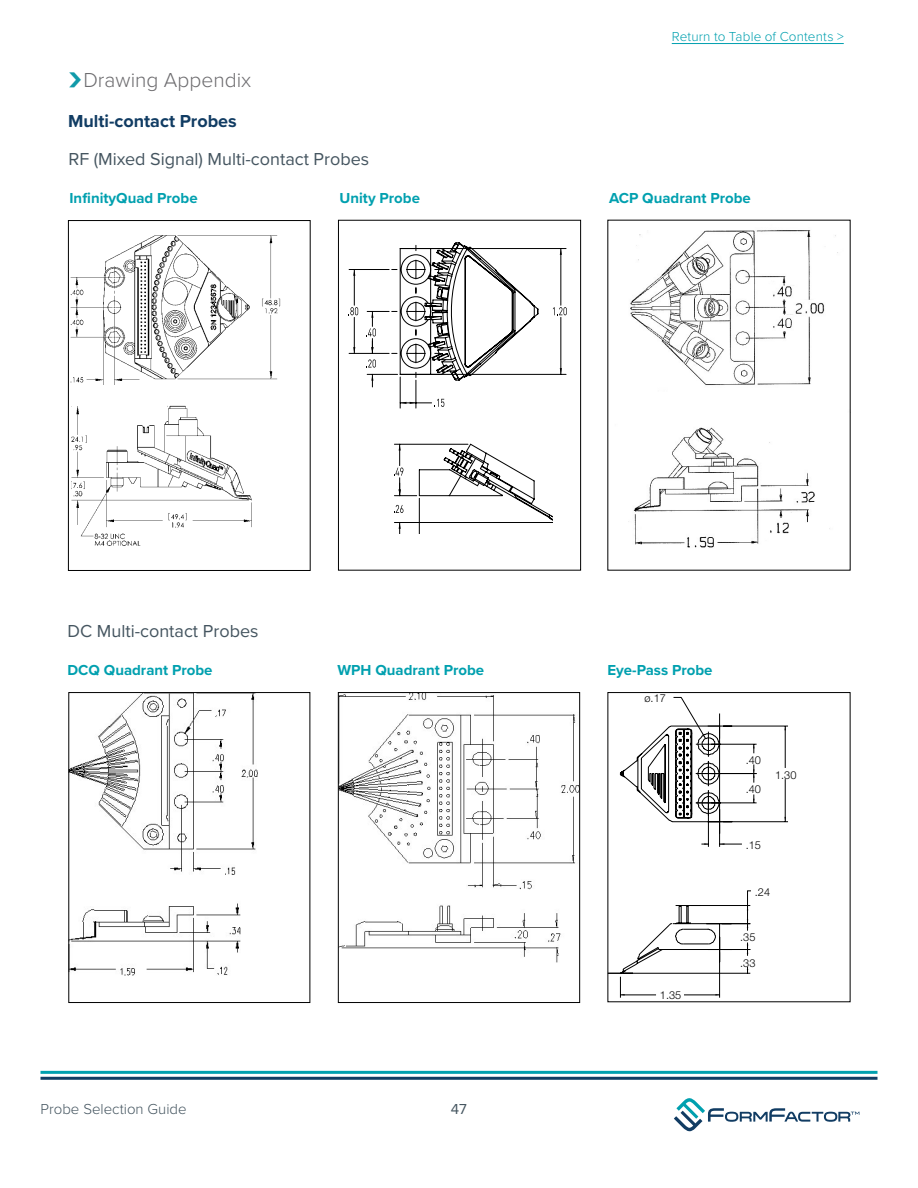
<style>
.page{position:relative;width:918px;height:1188px;background:#fff}
.page>*{position:absolute;margin:0;border:0;box-sizing:border-box;transform-origin:0 0}
.t1{font:300 21px "Proxima Nova";color:#6d6c6f}
.t2{font:18px "Proxima Nova";color:#455560}
.t3{font:700 18px "Proxima Nova";color:#113c63}
.t4{font:700 15px "Proxima Nova";color:#00a0af}
.t5{font:300 15px "Proxima Nova";color:#455560}
.t6{font:15px "Proxima Nova";color:#455560}
.t7{font:300 13.5px "Proxima Nova";letter-spacing:.01em;color:#00a0af}
.t8{font:300 10.95px "Helvetica Neue";color:#000}
.s1{font-weight:700;font-size:42px;color:#109aa9}
</style>
<div class="page">
<svg style="left:674px;top:1098px;width:185px;height:33px"></svg>
<hr style="left:40px;top:1071px;width:838px;height:3px;background:#00a0af">
<hr style="left:40px;top:1077px;width:838px;height:3px;background:#113c63">
<hr style="left:672px;top:43px;width:172px;height:1px;background:#00a0af">
<div style="left:68px;top:220px;width:243px;height:351px;border:1px solid #000"></div>
<img style="left:69px;top:234px;width:212px;height:150px">
<img style="left:72px;top:405px;width:180px;height:141px">
<hr style="left:349px;top:269px;width:40px;height:1px;background:#000">
<hr style="left:354px;top:317px;width:1px;height:36px;background:#000">
<hr style="left:354px;top:270px;width:1px;height:35px;background:#000">
<svg style="left:348px;top:307px;width:10px;height:8px"></svg>
<svg style="left:366px;top:243px;width:201px;height:165px"></svg>
<hr style="left:349px;top:353px;width:40px;height:1px;background:#000">
<div style="left:338px;top:220px;width:243px;height:351px;border:1px solid #000"></div>
<hr style="left:419px;top:542px;width:51px;height:1px;background:#000">
<hr style="left:497px;top:542px;width:55px;height:1px;background:#000">
<svg style="left:394px;top:443px;width:159px;height:91px"></svg>
<img style="left:628px;top:230px;width:210px;height:318px">
<hr style="left:785px;top:779px;width:1px;height:43px;background:#000">
<hr style="left:785px;top:726px;width:1px;height:42px;background:#000">
<hr style="left:723px;top:821px;width:65px;height:1px;background:#000">
<hr style="left:723px;top:726px;width:65px;height:1px;background:#000">
<svg style="left:610px;top:697px;width:147px;height:301px"></svg>
<img style="left:70px;top:694px;width:187px;height:281px">
<div style="left:68px;top:692px;width:242px;height:311px;border:1px solid #000"></div>
<img style="left:340px;top:694px;width:238px;height:269px">
<div style="left:338px;top:692px;width:242px;height:311px;border:1px solid #000"></div>
<h1 class="t1" style="left:68px;top:65px;width:185px"><span class="s1">›</span>Drawing Appendix</h1>
<p class="t3" style="left:68px;top:107px;width:170px">Multi-contact Probes</p>
<p class="t2" style="left:68px;top:146px;width:302px">RF (Mixed Signal) Multi-contact Probes</p>
<p class="t7" style="left:672px;top:27px;width:174px">Return to Table of Contents &gt;</p>
<p class="t4" style="left:70px;top:187px;width:130px">InfinityQuad Probe</p>
<p class="t4" style="left:340px;top:187px;width:82px">Unity Probe</p>
<p class="t4" style="left:609px;top:187px;width:143px">ACP Quadrant Probe</p>
<p class="t2" style="left:67px;top:617px;width:193px">DC Multi-contact Probes</p>
<p class="t4" style="left:68px;top:659px;width:147px">DCQ Quadrant Probe</p>
<p class="t4" style="left:338px;top:659px;width:148px">WPH Quadrant Probe</p>
<p class="t5" style="left:40px;top:1098px;width:148px">Probe Selection Guide</p>
<p class="t6" style="left:451px;top:1098px;width:18px">47</p>
<p class="t4" style="left:608px;top:659px;width:107px">Eye-Pass Probe</p>
<p class="t8" style="left:645px;top:691px;width:23px">ø.17</p>
<p class="t8" style="left:660px;top:989px;width:23px">1.35</p>
<p class="t8" style="left:746px;top:754px;width:17px">.40</p>
<p class="t8" style="left:746px;top:783px;width:17px">.40</p>
<p class="t8" style="left:775px;top:768px;width:23px">1.30</p>
<p class="t8" style="left:746px;top:839px;width:17px">.15</p>
<p class="t8" style="left:755px;top:886px;width:17px">.24</p>
<p class="t8" style="left:740px;top:931px;width:17px">.35</p>
<p class="t8" style="left:740px;top:956px;width:17px">.33</p>
</div>
